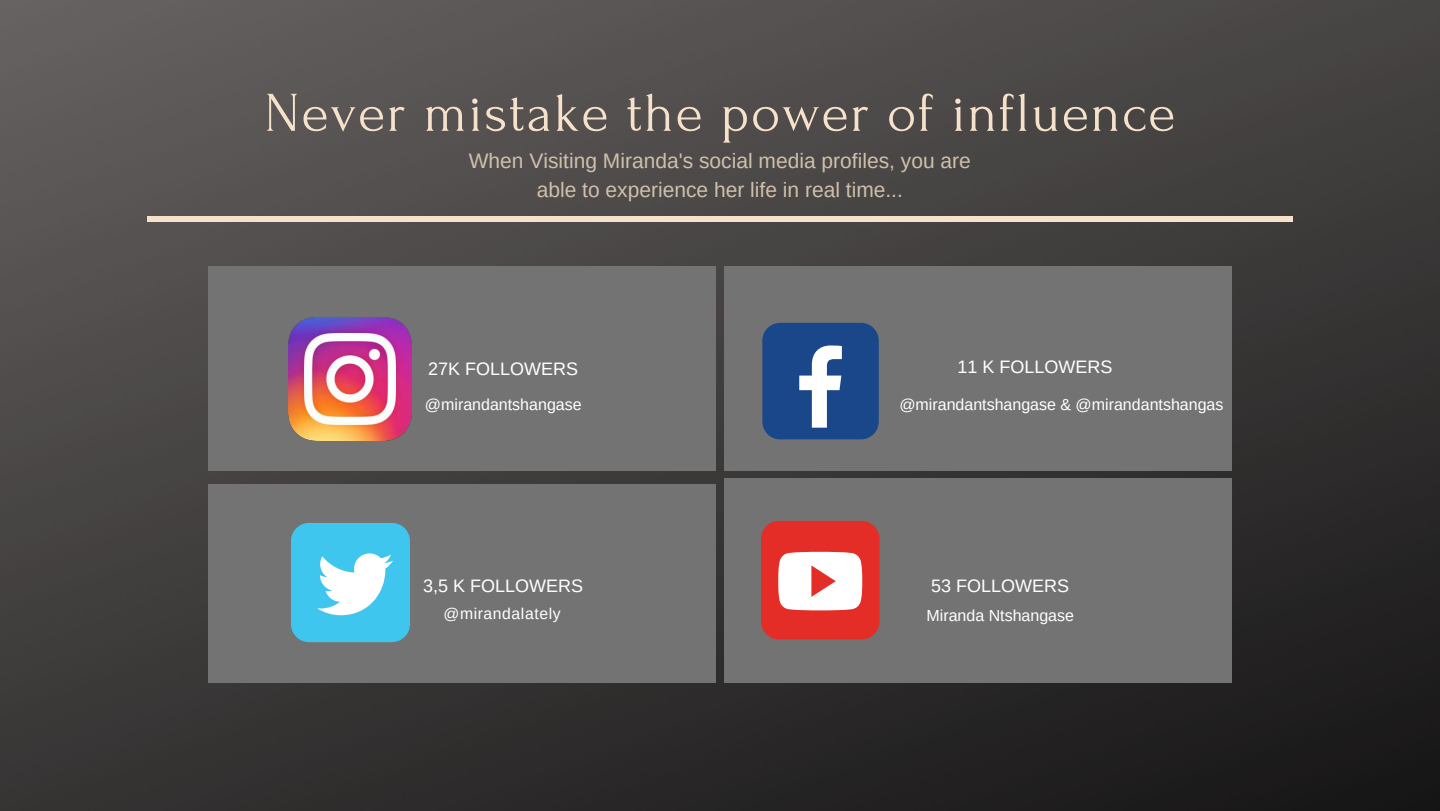
<style>
.page{position:relative;width:1440px;height:811px;background:#fff}
.page>*{position:absolute;margin:0;border:0;box-sizing:border-box;transform-origin:0 0}
.t1{font:56px "Forum";letter-spacing:.03em;color:#f6e2ca}
.t2{font:21px/29.2px "Arimo";color:#cfc0ab;text-align:center}
.t3{font:18px "Arimo";color:#fff}
.t4{font:16px "Arimo";color:#fff}
.t5{font:15.7px "Arimo";letter-spacing:.035em;color:#fff}
</style>
<div class="page">
<img style="left:0;top:0;width:1440px;height:810px">
<div style="left:209px;top:266px;width:507px;height:204px;background:#737373"></div>
<div style="left:209px;top:484px;width:507px;height:198px;background:#737373"></div>
<div style="left:724px;top:266px;width:507px;height:204px;background:#737373"></div>
<div style="left:724px;top:477px;width:507px;height:204px;background:#737373"></div>
<div style="left:147px;top:216px;width:1146px;height:6px;background:#f6e2ca"></div>
<img style="left:289px;top:317px;width:123px;height:123px">
<div style="left:762px;top:322px;width:117px;height:117px;background:#1a4789;border-radius:18px"></div>
<svg style="left:799px;top:345px;width:43px;height:82px"></svg>
<div style="left:291px;top:522px;width:119px;height:119px;background:#3fc6ee;border-radius:18px"></div>
<svg style="left:317px;top:553px;width:76px;height:62px"></svg>
<div style="left:761px;top:520px;width:118px;height:119px;background:#e52d27;border-radius:18px"></div>
<svg style="left:778px;top:551px;width:84px;height:59px;background:#fbe1e1"></svg>
<h1 class="t1" style="left:265px;top:83px;width:912px">Never mistake the power of influence</h1>
<p class="t2" style="left:469px;top:146px;width:504px">When Visiting Miranda's social media profiles, you are able to experience her life in real time...</p>
<p class="t3" style="left:428px;top:358px;width:151px">27K FOLLOWERS</p>
<p class="t3" style="left:957px;top:357px;width:156px">11 K FOLLOWERS</p>
<p class="t4" style="left:425px;top:395px;width:158px">@mirandantshangase</p>
<p class="t4" style="left:899px;top:395px;width:326px">@mirandantshangase &amp; @mirandantshangas</p>
<p class="t3" style="left:423px;top:575px;width:161px">3,5 K FOLLOWERS</p>
<p class="t3" style="left:931px;top:575px;width:139px">53 FOLLOWERS</p>
<p class="t5" style="left:443px;top:604px;width:119px">@mirandalately</p>
<p class="t4" style="left:926px;top:606px;width:149px">Miranda Ntshangase</p>
</div>
